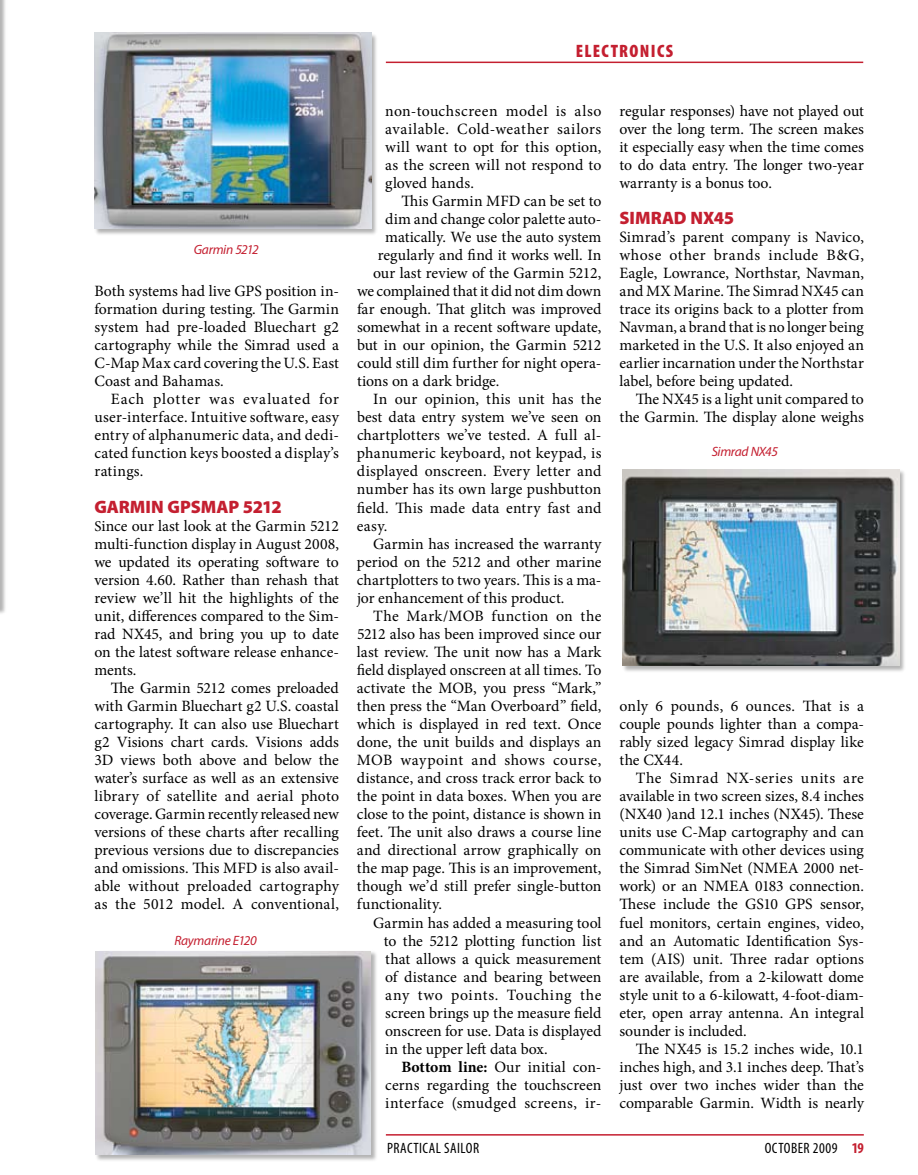
<style>
.page{position:relative;width:918px;height:1175px;background:#fff}
.page>*{position:absolute;margin:0;border:0;box-sizing:border-box;transform-origin:0 0}
.t1{font:900 18px "Myriad Pro";letter-spacing:-.005em;color:#c41f30}
.t2{font:900 condensed 18px "Myriad Pro";letter-spacing:.075em;color:#c41f30}
.t3{font:15.75px/18px "Minion Pro";color:#000;text-align:justify}
.t4{font:15.75px "Minion Pro";letter-spacing:.03em;color:#000}
.t5{font:15.75px "Minion Pro";letter-spacing:.02em;color:#000}
.t6{font:15.75px "Minion Pro";letter-spacing:.035em;color:#000}
.t7{font:15.75px "Minion Pro";letter-spacing:.04em;color:#000}
.t8{font:condensed 15px "Myriad Pro";letter-spacing:.03em;color:#000}
.t9{font:italic 13.5px "Myriad Pro";letter-spacing:-.025em;color:#c41f30}
.s1{font-size:15px}
.s2{font-weight:700}
.s3{font-weight:700;color:#c41f30}
</style>
<div class="page">
<hr style="left:386px;top:62px;width:477px;height:1px;background:#c41f30">
<div style="left:0;top:0;width:8px;height:616px;background:#000;opacity:.3"></div>
<img style="left:0;top:0;width:1px;height:608px">
<div style="left:94px;top:32px;width:285px;height:204px;background:#000;opacity:.3"></div>
<img style="left:94px;top:33px;width:277px;height:196px">
<div style="left:622px;top:469px;width:285px;height:204px;background:#000;opacity:.3"></div>
<img style="left:622px;top:470px;width:277px;height:195px">
<div style="left:95px;top:949px;width:283px;height:213px;background:#000;opacity:.3"></div>
<img style="left:96px;top:951px;width:275px;height:203px">
<hr style="left:386px;top:1134px;width:478px;height:1px;background:#c41f30">
<p class="t2" style="left:576px;top:39px;width:99px">ELECTRONICS</p>
<p class="t9" style="left:194px;top:241px;width:67px">Garmin 5212</p>
<p class="t3" style="left:94px;top:282px;width:246px">Both systems had live GPS position in&shy;formation during testing. The Garmin system had pre-loaded Bluechart g2 cartography while the Simrad used a C-Map Max card covering the U.S. East Coast and Bahamas.</p>
<p class="t3" style="left:94px;top:390px;width:246px;text-indent:16px">Each plotter was evaluated for user-interface. Intuitive software, easy entry of alphanumeric data, and dedi&shy;cated function keys boosted a display’s ratings.</p>
<p class="t1" style="left:94px;top:494px;width:110px">GARMIN GPSMA</p>
<p class="t1" style="left:228px;top:494px;width:55px">P 5212</p>
<p class="t3" style="left:94px;top:516px;width:246px"><span class="s1">S</span>ince our last look at the Garmin 5212 multi-function display in August 2008, we updated its operating software to version 4.60. Rather than rehash that review we’ll hit the highlights of the unit, differences compared to the Sim&shy;rad NX45, and bring you up to date on the latest software release enhance&shy;ments.</p>
<p class="t3" style="left:94px;top:679px;width:246px;text-indent:16px">The Garmin 5212 comes preloaded with Garmin Bluechart g2 U.S. coastal cartography. It can also use Bluechart g2 Visions chart cards. Visions adds 3D views both above and below the water’s surface as well as an extensive library of satellite and aerial photo coverage. Garmin recently released new versions of these charts after recalling previous versions due to discrepancies and omissions. This MFD is also avail&shy;able without preloaded cartography as the 5012 model. A conventional,</p>
<p class="t9" style="left:174px;top:932px;width:84px">Raymarine E120</p>
<p class="t3" style="left:385px;top:102px;width:218px">non-touchscreen model is also available. Cold-weather sailors will want to opt for this option, as the screen will not respond to gloved hands.</p>
<p class="t3" style="left:401px;top:192px;width:202px">This Garmin MFD can be set to</p>
<p class="t3" style="left:385px;top:210px;width:218px">dim and change color palette auto-</p>
<p class="t3" style="left:385px;top:228px;width:218px">matically. We use the auto system</p>
<p class="t3" style="left:378px;top:246px;width:225px">regularly and find it works well. In</p>
<p class="t3" style="left:373px;top:264px;width:230px">our last review of the Garmin 5212,</p>
<p class="t3" style="left:357px;top:282px;width:246px">we complained that it did not dim down</p>
<p class="t3" style="left:357px;top:300px;width:246px">far enough. That glitch was improved</p>
<p class="t3" style="left:357px;top:318px;width:246px">somewhat in a recent software update,</p>
<p class="t3" style="left:357px;top:336px;width:246px">but in our opinion, the Garmin 5212</p>
<p class="t3" style="left:357px;top:354px;width:246px">could still dim further for night opera-</p>
<p class="t3" style="left:357px;top:372px;width:144px">tions on a dark bridge.</p>
<p class="t5" style="left:373px;top:389px;width:230px">In our opinion, this unit has the</p>
<p class="t3" style="left:357px;top:408px;width:246px">best data entry system we’ve seen on</p>
<p class="t3" style="left:357px;top:426px;width:246px">chartplotters we’ve tested. A full al-</p>
<p class="t3" style="left:357px;top:444px;width:246px">phanumeric keyboard, not keypad, is</p>
<p class="t3" style="left:357px;top:462px;width:246px">displayed onscreen. Every letter and</p>
<p class="t3" style="left:357px;top:480px;width:246px">number has its own large pushbutton</p>
<p class="t3" style="left:357px;top:498px;width:246px">field. This made data entry fast and</p>
<p class="t3" style="left:357px;top:516px;width:32px">easy.</p>
<p class="t3" style="left:373px;top:534px;width:230px">Garmin has increased the warranty</p>
<p class="t3" style="left:357px;top:552px;width:246px">period on the 5212 and other marine</p>
<p class="t3" style="left:357px;top:570px;width:246px">chartplotters to two years. This is a ma-</p>
<p class="t3" style="left:357px;top:589px;width:209px">jor enhancement of this product.</p>
<p class="t3" style="left:373px;top:607px;width:230px">The Mark/MOB function on the</p>
<p class="t3" style="left:357px;top:625px;width:246px">5212 also has been improved since our</p>
<p class="t3" style="left:357px;top:643px;width:246px">last review. The unit now has a Mark</p>
<p class="t3" style="left:357px;top:661px;width:246px">field displayed onscreen at all times. To</p>
<p class="t3" style="left:357px;top:679px;width:246px">activate the MOB, you press “Mark,”</p>
<p class="t3" style="left:357px;top:697px;width:246px">then press the “Man Overboard” field,</p>
<p class="t3" style="left:357px;top:715px;width:246px">which is displayed in red text. Once</p>
<p class="t3" style="left:357px;top:733px;width:246px">done, the unit builds and displays an</p>
<p class="t6" style="left:357px;top:749px;width:246px">MOB waypoint and shows course,</p>
<p class="t3" style="left:357px;top:769px;width:246px">distance, and cross track error back to</p>
<p class="t3" style="left:357px;top:787px;width:246px">the point in data boxes. When you are</p>
<p class="t3" style="left:357px;top:805px;width:246px">close to the point, distance is shown in</p>
<p class="t3" style="left:357px;top:823px;width:246px">feet. The unit also draws a course line</p>
<p class="t3" style="left:357px;top:841px;width:246px">and directional arrow graphically on</p>
<p class="t3" style="left:357px;top:859px;width:246px">the map page. This is an improvement,</p>
<p class="t3" style="left:357px;top:877px;width:246px">though we’d still prefer single-button</p>
<p class="t3" style="left:357px;top:895px;width:87px">functionality.</p>
<p class="t3" style="left:373px;top:913px;width:230px">Garmin has added a measuring tool</p>
<p class="t3" style="left:384px;top:931px;width:219px">to the 5212 plotting function list</p>
<p class="t3" style="left:385px;top:949px;width:218px">that allows a quick measurement</p>
<p class="t3" style="left:385px;top:967px;width:218px">of distance and bearing between</p>
<p class="t7" style="left:385px;top:984px;width:218px">any two points. Touching the</p>
<p class="t3" style="left:385px;top:1003px;width:218px">screen brings up the measure field</p>
<p class="t3" style="left:385px;top:1021px;width:218px">onscreen for use. Data is displayed</p>
<p class="t3" style="left:385px;top:1039px;width:164px">in the upper left data box.</p>
<p class="t3" style="left:401px;top:1057px;width:202px"><span class="s2">Bottom line:</span> Our initial con-</p>
<p class="t3" style="left:385px;top:1076px;width:218px">cerns regarding the touchscreen</p>
<p class="t4" style="left:385px;top:1092px;width:218px">interface (smudged screens, ir-</p>
<p class="t3" style="left:620px;top:102px;width:246px">regular responses) have not played out over the long term. The screen makes it especially easy when the time comes to do data entry. The longer two-year warranty is a bonus too.</p>
<p class="t1" style="left:620px;top:206px;width:116px">SIMRAD NX45</p>
<p class="t3" style="left:619px;top:228px;width:246px">Simrad’s parent company is Navico, whose other brands include B&amp;G, Eagle, Lowrance, Northstar, Navman, and MX Marine. The Simrad NX45 can trace its origins back to a plotter from Navman, a brand that is no longer being marketed in the U.S. It also enjoyed an earlier incarnation under the Northstar label, before being updated.</p>
<p class="t3" style="left:619px;top:390px;width:246px;text-align:right">The NX45 is a light unit compared to the Garmin. The display alone weighs</p>
<p class="t9" style="left:712px;top:443px;width:68px">Simrad NX45</p>
<p class="t3" style="left:619px;top:697px;width:246px">only 6 pounds, 6 ounces. That is a couple pounds lighter than a compa&shy;rably sized legacy Simrad display like the CX44.</p>
<p class="t3" style="left:619px;top:769px;width:246px;text-indent:16px">The Simrad NX-series units are available in two screen sizes, 8.4 inches (NX40 )and 12.1 inches (NX45). These units use C-Map cartography and can communicate with other devices using the Simrad SimNet (NMEA 2000 net&shy;work) or an NMEA 0183 connection.<br>These include the GS10 GPS sensor, fuel monitors, certain engines, video, and an Automatic Identification Sys&shy;tem (AIS) unit. Three radar options are available, from a 2-kilowatt dome style unit to a 6-kilowatt, 4-foot-diam&shy;eter, open array antenna. An integral sounder is included.</p>
<p class="t3" style="left:619px;top:1039px;width:246px;text-indent:16px">The NX45 is 15.2 inches wide, 10.1 inches high, and 3.1 inches deep. That’s just over two inches wider than the comparable Garmin. Width is nearly</p>
<p class="t8" style="left:387px;top:1139px;width:94px">PRACTICAL SAILOR</p>
<p class="t8" style="left:765px;top:1138px;width:101px">OCTOBER 2009 <span class="s3">19</span></p>
</div>
